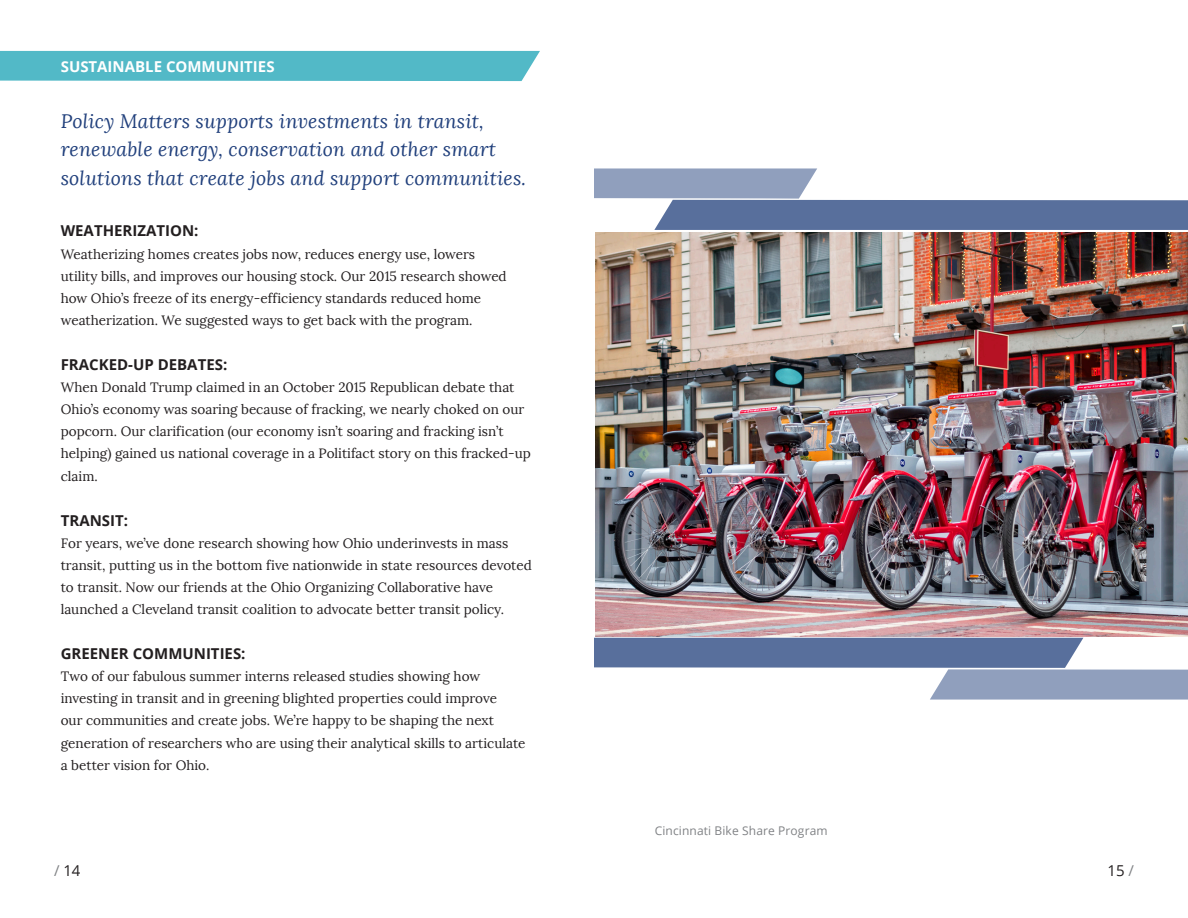
<style>
.page{position:relative;width:1188px;height:918px;background:#fff}
.page>*{position:absolute;margin:0;border:0;box-sizing:border-box;transform-origin:0 0}
.page_section_intro{font:italic 19.5px/28.5px "Lora";letter-spacing:.01em;color:#21407c}
.subheader{font:700 15px "Open Sans";color:#231f20}
.Page_Title_white{font:700 15px "Open Sans";color:#fff}
.t1{font:15px "Open Sans";color:#231f20}
.main_paragraph_9{font:13.5px/22.2px "Lora";color:#231f20}
.page_section_intro-2{font:12px "Open Sans";letter-spacing:.01em;color:#808285}
.s1{color:#808285}
</style>
<div class="page">
<img style="left:596px;top:232px;width:592px;height:404px">
<div style="left:0;top:51px;width:540px;height:30px;background:#52b9c7"></div>
<svg style="left:594px;top:638px;width:594px;height:62px"></svg>
<svg style="left:594px;top:168px;width:594px;height:62px"></svg>
<p class="Page_Title_white" style="left:61px;top:56px;width:215px">SUSTAINABLE COMMUNITIES</p>
<p class="page_section_intro" style="left:61px;top:107px;width:467px">Policy Matters supports investments in transit, renewable energy, conservation and other smart solutions that create jobs and support communities.</p>
<p class="subheader" style="left:61px;top:220px;width:139px">WEATHERIZATION:</p>
<p class="main_paragraph_9" style="left:61px;top:243px;width:447px">Weatherizing homes creates jobs now, reduces energy use, lowers utility bills, and improves our housing stock. Our 2015 research showed how Ohio’s freeze of its energy-efficiency standards reduced home weatherization. We suggested ways to get back with the program.</p>
<p class="subheader" style="left:61px;top:354px;width:168px">FRACKED-UP DEBATES:</p>
<p class="main_paragraph_9" style="left:61px;top:376px;width:472px">When Donald Trump claimed in an October 2015 Republican debate that Ohio’s economy was soaring because of fracking, we nearly choked on our popcorn. Our clarification (our economy isn’t soaring and fracking isn’t helping) gained us national coverage in a Politifact story on this fracked-up claim.</p>
<p class="subheader" style="left:61px;top:510px;width:69px">TRANSIT:</p>
<p class="main_paragraph_9" style="left:61px;top:532px;width:473px">For years, we’ve done research showing how Ohio underinvests in mass transit, putting us in the bottom five nationwide in state resources devoted to transit. Now our friends at the Ohio Organizing Collaborative have launched a Cleveland transit coalition to advocate better transit policy.</p>
<p class="subheader" style="left:61px;top:643px;width:186px">GREENER COMMUNITIES:</p>
<p class="main_paragraph_9" style="left:61px;top:665px;width:466px">Two of our fabulous summer interns released studies showing how investing in transit and in greening blighted properties could improve<br>our communities and create jobs. We’re happy to be shaping the next generation of researchers who are using their analytical skills to articulate a better vision for Ohio.</p>
<p class="page_section_intro-2" style="left:655px;top:823px;width:174px">Cincinnati Bike Share Program</p>
<p class="t1" style="left:54px;top:860px;width:28px"><span class="s1">/</span> 14</p>
<p class="t1" style="left:1107px;top:860px;width:28px">15 <span class="s1">/</span></p>
</div>
